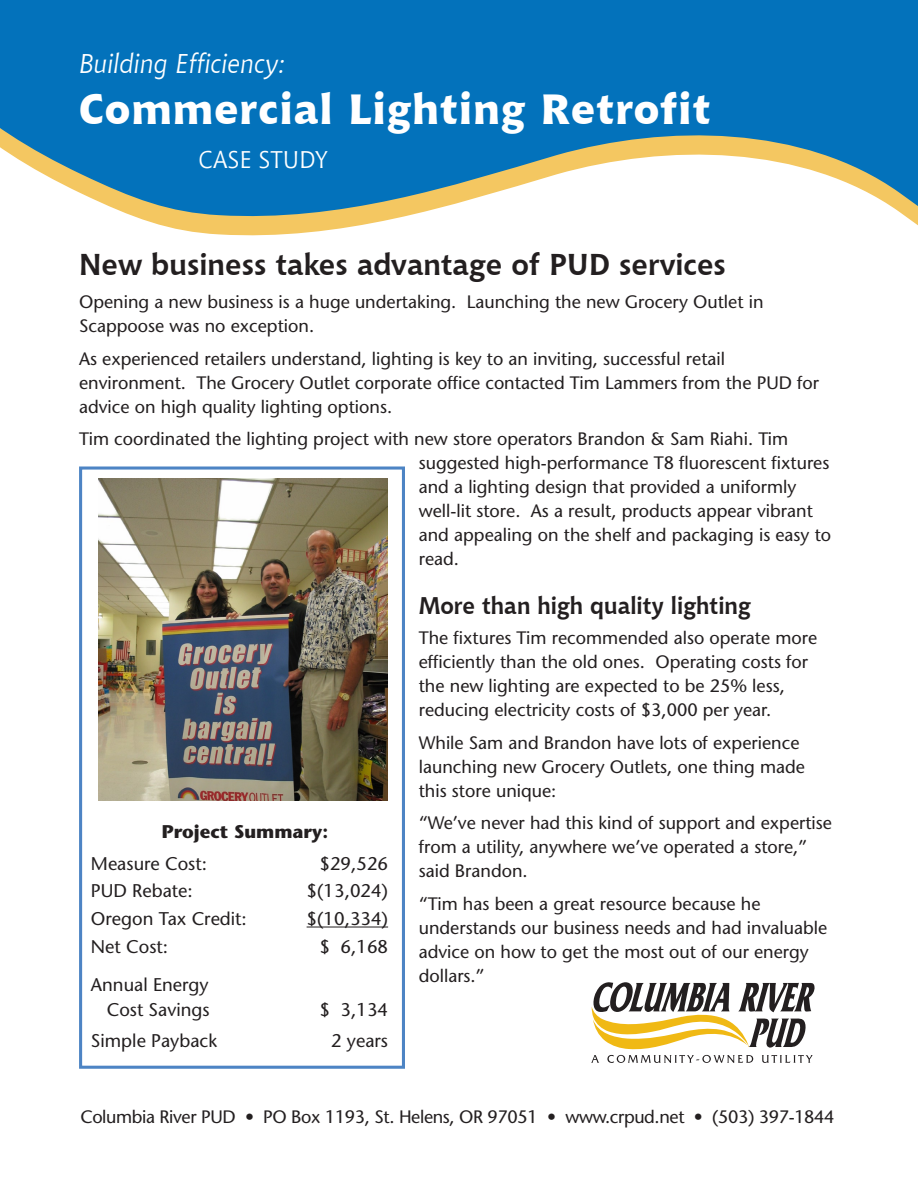
<style>
.page{position:relative;width:918px;height:1188px;background:#fff}
.page>*{position:absolute;margin:0;border:0;box-sizing:border-box;transform-origin:0 0}
.t1{font:800 42px "Chianti BT";letter-spacing:.03em;color:#fff}
.Body_Text{font:700 30px "Chianti BT";color:#231f20}
.t2{font:italic 27px "Chianti BT";color:#fff}
.First_Subheading{font:700 24px "Chianti BT";color:#231f20;scale:.95 1}
.t3{font:24px "Chianti BT";color:#fff}
.Body_Text-2{font:500 18.45px/24.5px "Stone Sans Std";color:#231f20;text-align:right}
.Body_Text-3{font:700 18.45px "Stone Sans Std";color:#231f20}
.Body_Text-4{font:500 18px/24px "Stone Sans Std";color:#231f20}
.Body_Text-5{font:500 18px "Stone Sans Std";letter-spacing:-.02em;color:#231f20}
</style>
<div class="page">
<div style="left:79px;top:466px;width:326px;height:603px;border:3px solid #4d84c4"></div>
<img style="left:98px;top:478px;width:290px;height:322px">
<hr style="left:307px;top:927px;width:81px;height:1px;background:#231f20">
<svg style="left:151px;top:222px;width:767px;height:14px"></svg>
<svg style="left:0;top:0;width:918px;height:222px;background:#378bbd"></svg>
<svg style="left:591px;top:982px;width:224px;height:81px"></svg>
<p class="t2" style="left:79px;top:47px;width:208px">Building Efficiency:</p>
<p class="t1" style="left:79px;top:83px;width:633px">Commercial Lighting Retrofit</p>
<p class="t3" style="left:198px;top:145px;width:131px">CASE STUDY</p>
<p class="Body_Text" style="left:79px;top:247px;width:648px">New business takes advantage of PUD services</p>
<p class="Body_Text-4" style="left:79px;top:290px;width:686px">Opening a new business is a huge undertaking. Launching the new Grocery Outlet in<br>Scappoose was no exception.</p>
<p class="Body_Text-4" style="left:79px;top:346px;width:742px">As experienced retailers understand, lighting is key to an inviting, successful retail environment. The Grocery Outlet corporate office contacted Tim Lammers from the PUD for advice on high quality lighting options.</p>
<p class="Body_Text-4" style="left:419px;top:427px;width:414px;text-indent:-340px">Tim coordinated the lighting project with new store operators Brandon &amp; Sam Riahi. Tim suggested high-performance T8 fluorescent fixtures and a lighting design that provided a uniformly well-lit store. As a result, products appear vibrant and appealing on the shelf and packaging is easy to read.</p>
<p class="First_Subheading" style="left:419px;top:590px;width:351px">More than high quality lighting</p>
<p class="Body_Text-4" style="left:419px;top:626px;width:400px">The fixtures Tim recommended also operate more efficiently than the old ones. Operating costs for the new lighting are expected to be 25% less, reducing electricity costs of $3,000 per year.</p>
<p class="Body_Text-4" style="left:419px;top:730px;width:388px">While Sam and Brandon have lots of experience launching new Grocery Outlets, one thing made this store unique:</p>
<p class="Body_Text-4" style="left:419px;top:811px;width:415px">“We’ve never had this kind of support and expertise from a utility, anywhere we’ve operated a store,” said Brandon.</p>
<p class="Body_Text-4" style="left:419px;top:892px;width:410px">“Tim has been a great resource because he understands our business needs and had invaluable advice on how to get the most out of our energy dollars.”</p>
<p class="Body_Text-3" style="left:162px;top:821px;width:168px">Project Summary:</p>
<p class="Body_Text-2" style="left:91px;top:851px;width:118px">Measure Cost:</p>
<p class="Body_Text-2" style="left:320px;top:851px;width:70px">$29,526</p>
<p class="Body_Text-2" style="left:91px;top:879px;width:103px">PUD Rebate:</p>
<p class="Body_Text-2" style="left:307px;top:879px;width:83px">$(13,024)</p>
<p class="Body_Text-2" style="left:91px;top:907px;width:157px">Oregon Tax Credit:</p>
<p class="Body_Text-2" style="left:307px;top:907px;width:83px">$(10,334)</p>
<p class="Body_Text-2" style="left:91px;top:934px;width:79px">Net Cost:</p>
<p class="Body_Text-2" style="left:320px;top:934px;width:70px">$ 6,168</p>
<p class="Body_Text-2" style="left:91px;top:973px;width:120px">Annual Energy<br>Cost Savings</p>
<p class="Body_Text-2" style="left:320px;top:997px;width:70px">$ 3,134</p>
<p class="Body_Text-2" style="left:91px;top:1029px;width:128px">Simple Payback</p>
<p class="Body_Text-2" style="left:331px;top:1029px;width:58px">2 years</p>
<p class="Body_Text-5" style="left:80px;top:1106px;width:756px">Columbia River PUD • PO Box 1193, St. Helens, OR 97051 • www.crpud.net • (503) 397-1844</p>
</div>
